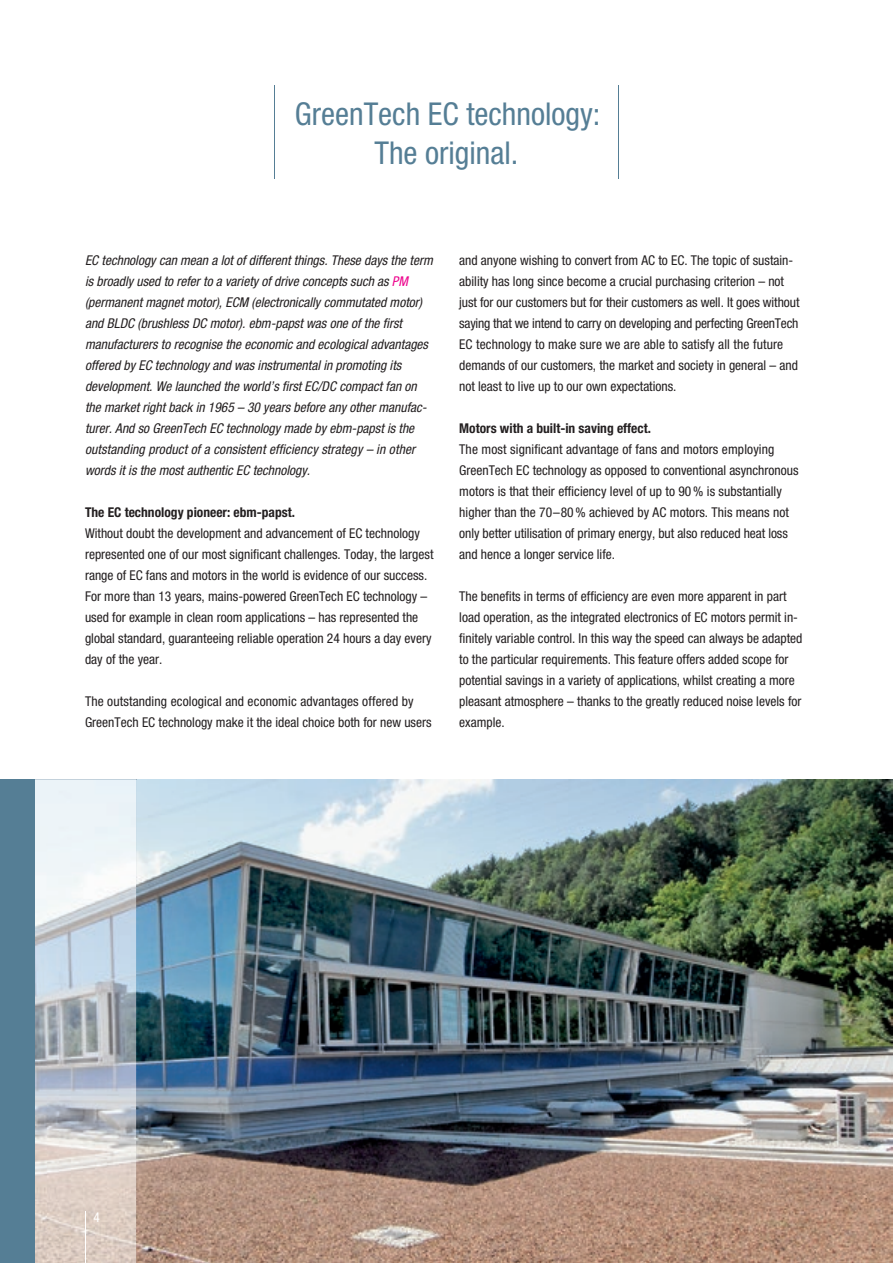
<style>
.page{position:relative;width:893px;height:1263px;background:#fff}
.page>*{position:absolute;margin:0;border:0;box-sizing:border-box;transform-origin:0 0}
.t1{font:condensed 31.5px/39px "Helvetica Neue LT Pro";color:#557e95;text-align:center}
.t2{font:condensed 13.5px/21px "Helvetica Neue LT Pro";color:#231f20}
.t3{font:italic condensed 13.5px/21px "Helvetica Neue LT Pro";color:#231f20}
.t4{font:700 condensed 13.5px "Helvetica Neue LT Pro";color:#231f20}
.t5{font:condensed 13.5px "Helvetica Neue LT Pro";color:#fff}
.s1{color:#ed028c}
</style>
<div class="page">
<img style="left:136px;top:779px;width:757px;height:484px">
<img style="left:34px;top:779px;width:102px;height:484px">
<div style="left:0;top:779px;width:34px;height:484px;background:#557e95"></div>
<hr style="left:85px;top:1212px;width:1px;height:51px;background:#fff">
<hr style="left:274px;top:85px;width:1px;height:94px;background:#557e95">
<hr style="left:618px;top:85px;width:1px;height:94px;background:#557e95">
<h1 class="t1" style="left:295px;top:94px;width:307px">GreenTech EC technology:<br>The original.</h1>
<p class="t3" style="left:85px;top:250px;width:349px">EC technology can mean a lot of different things. These days the term is broadly used to refer to a variety of drive concepts such as <span class="s1">PM </span>(permanent magnet motor), ECM (electronically commutated motor) and BLDC (brushless DC motor). ebm-papst was one of the first manufacturers to recognise the economic and ecological advantages offered by EC technology and was instrumental in promoting its development. We launched the world’s first EC/DC compact fan on the market right back in 1965 – 30 years before any other manufac&shy;turer. And so GreenTech EC technology made by ebm-papst is the outstanding product of a consistent efficiency strategy – in other words it is the most authentic EC technology.</p>
<p class="t4" style="left:85px;top:504px;width:212px">The EC technology pioneer: ebm-papst.</p>
<p class="t2" style="left:85px;top:523px;width:350px">Without doubt the development and advancement of EC technology represented one of our most significant challenges. Today, the largest range of EC fans and motors in the world is evidence of our success.<br>For more than 13 years, mains-powered GreenTech EC technology – used for example in clean room applications – has represented the global standard, guaranteeing reliable operation 24 hours a day every day of the year.</p>
<p class="t2" style="left:85px;top:691px;width:348px">The outstanding ecological and economic advantages offered by<br>GreenTech EC technology make it the ideal choice both for new users</p>
<p class="t2" style="left:459px;top:249px;width:342px">and anyone wishing to convert from AC to EC. The topic of sustain&shy;ability has long since become a crucial purchasing criterion – not just for our customers but for their customers as well. It goes without saying that we intend to carry on developing and perfecting GreenTech EC technology to make sure we are able to satisfy all the future demands of our customers, the market and society in general – and not least to live up to our own expectations.</p>
<p class="t4" style="left:459px;top:420px;width:193px">Motors with a built-in saving effect.</p>
<p class="t2" style="left:459px;top:438px;width:341px">The most significant advantage of fans and motors employing GreenTech EC technology as opposed to conventional asynchronous motors is that their efficiency level of up to 90 % is substantially higher than the 70–80 % achieved by AC motors. This means not only better utilisation of primary energy, but also reduced heat loss and hence a longer service life.</p>
<p class="t2" style="left:459px;top:585px;width:345px">The benefits in terms of efficiency are even more apparent in part load operation, as the integrated electronics of EC motors permit in&shy;finitely variable control. In this way the speed can always be adapted to the particular requirements. This feature offers added scope for potential savings in a variety of applications, whilst creating a more pleasant atmosphere – thanks to the greatly reduced noise levels for example.</p>
<p class="t5" style="left:94px;top:1209px;width:8px">4</p>
</div>
